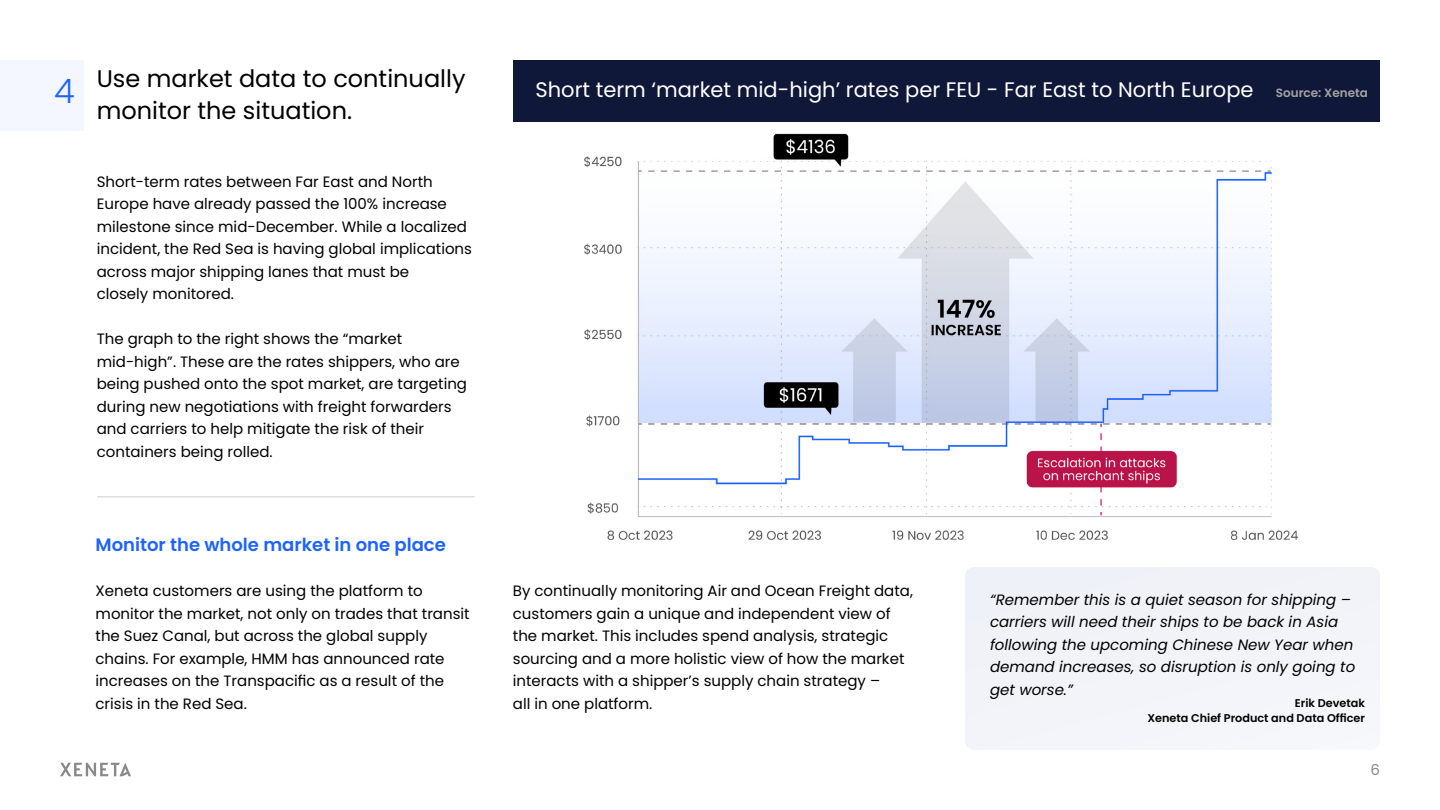
<style>
.page{position:relative;width:1440px;height:810px;background:#fff}
.page>*{position:absolute;margin:0;border:0;box-sizing:border-box;transform-origin:0 0}
.t1{font:300 33.75px "Poppins";color:#1d63ff}
.t2{font:24px/31.5px "Poppins";color:#000}
.t3{font:21px "Poppins";color:#fff}
.t4{font:600 18px "Poppins";color:#1d63ff}
.t5{font:15px/22.5px "Poppins";color:#000}
.t6{font:italic 15px/22.5px "Poppins";color:#000}
.t7{font:15px "Poppins";color:#898989}
.t8{font:600 11.25px/15px "Poppins";color:#000;text-align:right}
.s1{font-weight:600;font-size:12px;color:#a3a3a3}
</style>
<div class="page">
<svg style="left:60px;top:763px;width:71px;height:13px"></svg>
<hr style="left:97px;top:496px;width:378px;height:1px;background:#999">
<div style="left:513px;top:60px;width:867px;height:62px;background:#101839"></div>
<div style="left:965px;top:567px;width:415px;height:183px;background:#f2f3f9;border-radius:9px"></div>
<div style="left:0;top:60px;width:84px;height:70px;background:#f4f7ff"></div>
<img style="left:584px;top:133px;width:714px;height:408px">
<h1 class="t1" style="left:54px;top:72px;width:22px">4</h1>
<h2 class="t2" style="left:97px;top:63px;width:370px">Use market data to continually monitor the situation.</h2>
<p class="t5" style="left:97px;top:170px;width:377px">Short-term rates between Far East and North Europe have already passed the 100% increase milestone since mid-December. While a localized incident, the Red Sea is having global implications across major shipping lanes that must be<br>closely monitored.</p>
<p class="t5" style="left:97px;top:328px;width:372px">The graph to the right shows the “market mid-high”. These are the rates shippers, who are being pushed onto the spot market, are targeting during new negotiations with freight forwarders and carriers to help mitigate the risk of their containers being rolled.</p>
<p class="t4" style="left:96px;top:534px;width:352px">Monitor the whole market in one place</p>
<p class="t5" style="left:96px;top:580px;width:376px">Xeneta customers are using the platform to monitor the market, not only on trades that transit the Suez Canal, but across the global supply chains. For example, HMM has announced rate increases on the Transpacific as a result of the crisis in the Red Sea.</p>
<h3 class="t3" style="left:536px;top:78px;width:834px">Short term ‘market mid-high’ rates per FEU - Far East to North Europe <span class="s1">Source: Xeneta</span></h3>
<p class="t5" style="left:513px;top:580px;width:402px">By continually monitoring Air and Ocean Freight data, customers gain a unique and independent view of the market. This includes spend analysis, strategic sourcing and a more holistic view of how the market interacts with a shipper’s supply chain strategy –<br>all in one platform.</p>
<p class="t6" style="left:990px;top:588px;width:367px">“Remember this is a quiet season for shipping – carriers will need their ships to be back in Asia following the upcoming Chinese New Year when demand increases, so disruption is only going to get worse.”</p>
<p class="t8" style="left:1147px;top:696px;width:219px">Erik Devetak<br>Xeneta Chief Product and Data Officer</p>
<p class="t7" style="left:1370px;top:762px;width:11px">6</p>
</div>
